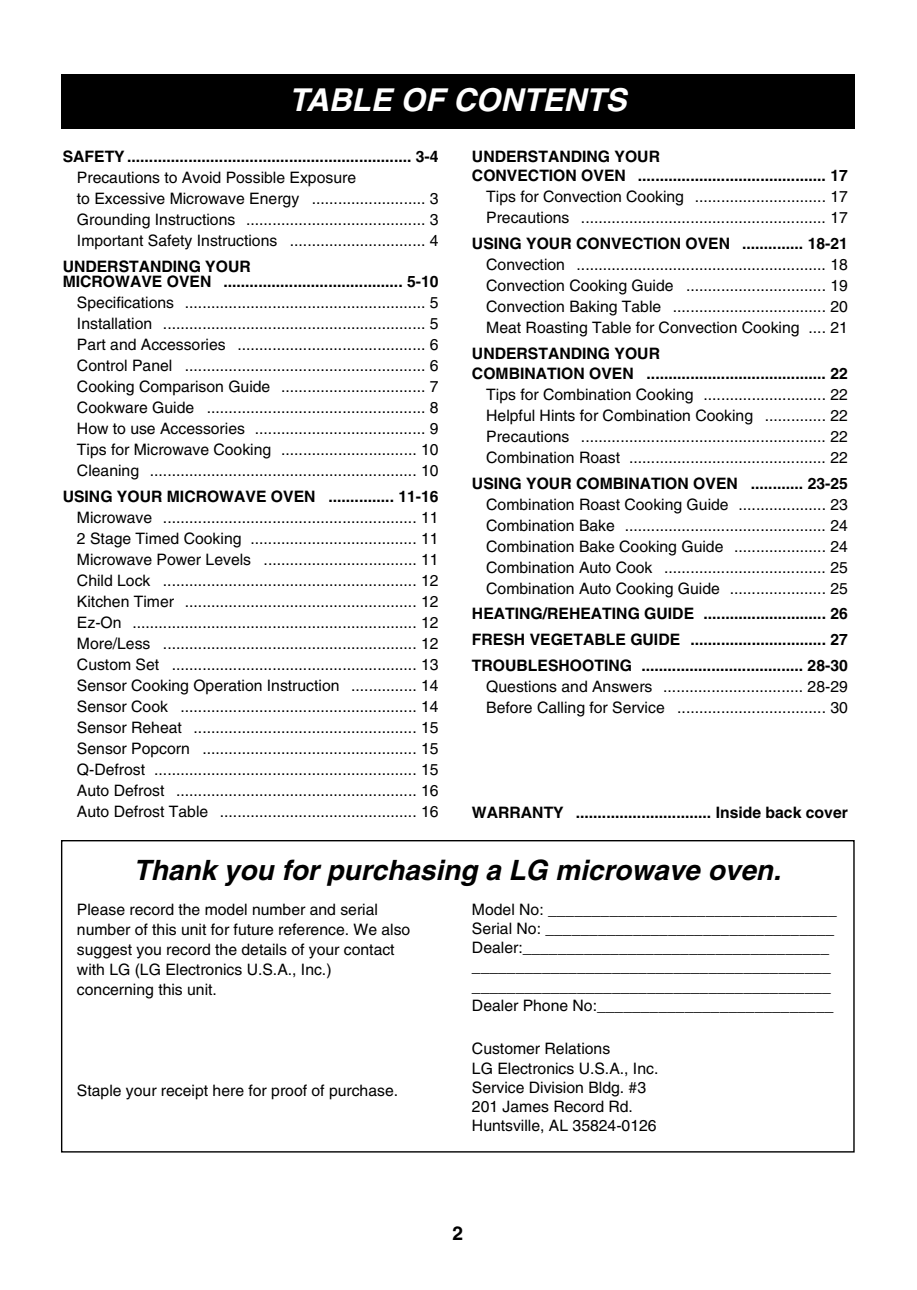
<style>
.page{position:relative;width:917px;height:1290px;background:#fff}
.page>*{position:absolute;margin:0;border:0;box-sizing:border-box;transform-origin:0 0}
.t1{font:italic 700 31.5px "Helvetica";color:#fff}
.t2{font:italic 700 28px "Helvetica";color:#000}
.t3{font:700 19.25px "Helvetica";color:#000}
.t4{font:15.75px/21px "Helvetica";color:#000}
.t5{font:700 15.75px/19.2px "Helvetica";color:#000}
</style>
<div class="page">
<div style="left:61px;top:74px;width:794px;height:55px;background:#000"></div>
<h1 class="t1" style="left:289px;top:88px;width:339px">TABLE OF CONTENTS</h1>
<p class="t5" style="left:63px;top:148px;width:377px">SAFETY ................................................................. 3-4</p>
<p class="t4" style="left:77px;top:169px;width:363px">Precautions to Avoid Possible Exposure<br>to Excessive Microwave Energy .......................... 3<br>Grounding Instructions ......................................... 3<br>Important Safety Instructions ............................... 4</p>
<p class="t5" style="left:63px;top:261px;width:377px;line-height:14.9px">UNDERSTANDING YOUR<br>MICROWAVE OVEN ......................................... 5-10</p>
<p class="t4" style="left:77px;top:293px;width:363px;text-align:justify">Specifications ....................................................... 5<br>Installation ............................................................ 5<br>Part and Accessories ........................................... 6<br>Control Panel ....................................................... 6<br>Cooking Comparison Guide ................................. 7<br>Cookware Guide .................................................. 8<br>How to use Accessories ....................................... 9<br>Tips for Microwave Cooking ............................... 10<br>Cleaning ............................................................. 10</p>
<p class="t5" style="left:63px;top:488px;width:377px">USING YOUR MICROWAVE OVEN ............... 11-16</p>
<p class="t4" style="left:77px;top:508px;width:363px;text-align:justify">Microwave .......................................................... 11<br>2 Stage Timed Cooking ...................................... 11<br>Microwave Power Levels ................................... 11<br>Child Lock .......................................................... 12<br>Kitchen Timer ..................................................... 12<br>Ez-On ................................................................. 12<br>More/Less .......................................................... 12<br>Custom Set ........................................................ 13<br>Sensor Cooking Operation Instruction ............... 14<br>Sensor Cook ...................................................... 14<br>Sensor Reheat ................................................... 15<br>Sensor Popcorn ................................................. 15<br>Q-Defrost ............................................................ 15<br>Auto Defrost ....................................................... 16<br>Auto Defrost Table ............................................. 16</p>
<p class="t5" style="left:472px;top:148px;width:377px">UNDERSTANDING YOUR<br>CONVECTION OVEN ........................................... 17</p>
<p class="t4" style="left:486px;top:188px;width:363px">Tips for Convection Cooking .............................. 17<br>Precautions ........................................................ 17</p>
<p class="t5" style="left:472px;top:236px;width:377px">USING YOUR CONVECTION OVEN .............. 18-21</p>
<p class="t4" style="left:486px;top:256px;width:363px;text-align:justify">Convection ......................................................... 18<br>Convection Cooking Guide ................................ 19<br>Convection Baking Table ................................... 20<br>Meat Roasting Table for Convection Cooking .... 21</p>
<p class="t5" style="left:472px;top:346px;width:377px">UNDERSTANDING YOUR<br>COMBINATION OVEN ......................................... 22</p>
<p class="t4" style="left:486px;top:385px;width:363px;text-align:justify">Tips for Combination Cooking ............................ 22<br>Helpful Hints for Combination Cooking .............. 22<br>Precautions ........................................................ 22<br>Combination Roast ............................................. 22</p>
<p class="t5" style="left:472px;top:475px;width:377px">USING YOUR COMBINATION OVEN ............ 23-25</p>
<p class="t4" style="left:486px;top:495px;width:363px;text-align:justify">Combination Roast Cooking Guide .................... 23<br>Combination Bake .............................................. 24<br>Combination Bake Cooking Guide ..................... 24<br>Combination Auto Cook ..................................... 25<br>Combination Auto Cooking Guide ...................... 25</p>
<p class="t5" style="left:472px;top:602px;width:377px;line-height:25.9px;text-align:justify">HEATING/REHEATING GUIDE ............................ 26<br>FRESH VEGETABLE GUIDE ............................... 27<br>TROUBLESHOOTING ..................................... 28-30</p>
<p class="t4" style="left:486px;top:678px;width:363px">Questions and Answers ................................ 28-29<br>Before Calling for Service .................................. 30</p>
<p class="t5" style="left:472px;top:805px;width:377px">WARRANTY ............................... Inside back cover</p>
<h2 class="t2" style="left:134px;top:860px;width:649px">Thank you for purchasing a LG microwave oven.</h2>
<p class="t4" style="left:77px;top:900px;width:335px;line-height:20.1px">Please record the model number and serial number of this unit for future reference. We also suggest you record the details of your contact with LG (LG Electronics U.S.A., Inc.) concerning this unit.</p>
<p class="t4" style="left:472px;top:901px;width:367px;line-height:19.2px">Model No: _________________________________ Serial No: _________________________________ Dealer:___________________________________ _________________________________________ _________________________________________ Dealer Phone No:___________________________</p>
<p class="t4" style="left:472px;top:1040px;width:188px;line-height:19.2px">Customer Relations<br>LG Electronics U.S.A., Inc.<br>Service Division Bldg. #3<br>201 James Record Rd.<br>Huntsville, AL 35824-0126</p>
<p class="t4" style="left:77px;top:1081px;width:323px">Staple your receipt here for proof of purchase.</p>
<p class="t3" style="left:452px;top:1225px;width:12px">2</p>
</div>
